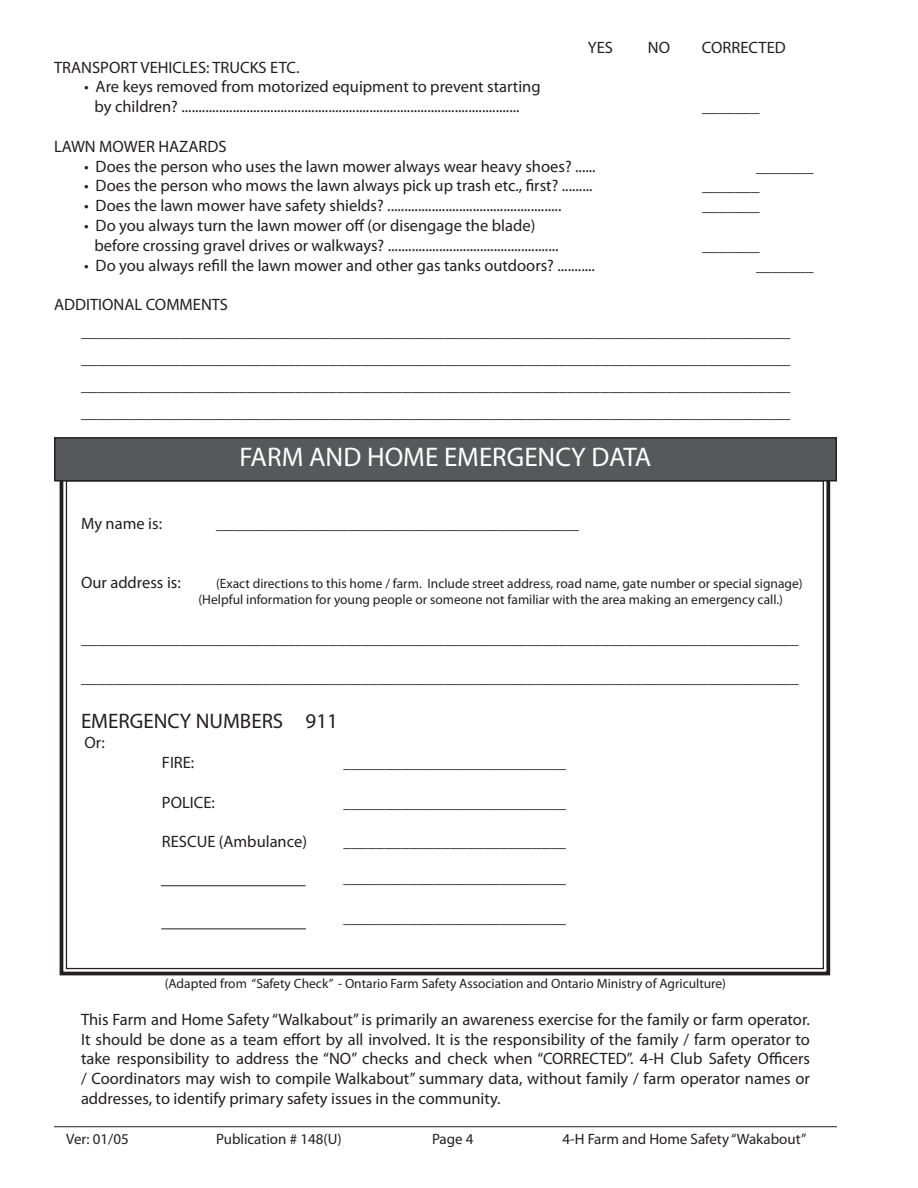
<style>
.page{position:relative;width:918px;height:1188px;background:#fff}
.page>*{position:absolute;margin:0;border:0;box-sizing:border-box;transform-origin:0 0}
.t1{font:27px "Myriad Pro";color:#fff}
.t2{font:21px "Myriad Pro";color:#231f20}
.t3{font:16.5px/19.8px "Myriad Pro";color:#231f20;text-align:justify}
.t4{font:15px "Myriad Pro";color:#231f20}
.t5{font:13.5px "Myriad Pro";color:#231f20}
</style>
<div class="page">
<hr style="left:54px;top:1126px;width:783px;height:1px;background:#231f20">
<svg style="left:58px;top:481px;width:774px;height:495px"></svg>
<hr style="left:161px;top:885px;width:145px;height:1px;background:#231f20">
<hr style="left:161px;top:928px;width:145px;height:1px;background:#231f20">
<div style="left:55px;top:438px;width:781px;height:43px;background:#57585a"></div>
<div style="left:54px;top:437px;width:783px;height:44px;border:2px solid #231f20"></div>
<p class="t3" style="left:54px;top:57px;width:247px">TRANSPORT VEHICLES: TRUCKS ETC.</p>
<p class="t3" style="left:84px;top:77px;width:458px">• Are keys removed from motorized equipment to prevent starting</p>
<p class="t3" style="left:94px;top:97px;width:427px">by children? ...................................................................................................</p>
<p class="t3" style="left:588px;top:37px;width:27px">YES</p>
<p class="t3" style="left:648px;top:37px;width:24px">NO</p>
<p class="t3" style="left:702px;top:37px;width:85px">CORRECTED</p>
<p class="t3" style="left:702px;top:97px;width:59px">_______</p>
<p class="t3" style="left:54px;top:136px;width:174px">LAWN MOWER HAZARDS</p>
<p class="t3" style="left:84px;top:156px;width:513px">• Does the person who uses the lawn mower always wear heavy shoes? ......</p>
<p class="t3" style="left:84px;top:176px;width:510px">• Does the person who mows the lawn always pick up trash etc., first? .........</p>
<p class="t3" style="left:84px;top:196px;width:479px">• Does the lawn mower have safety shields? ...................................................</p>
<p class="t3" style="left:84px;top:215px;width:453px">• Do you always turn the lawn mower off (or disengage the blade)</p>
<p class="t3" style="left:94px;top:235px;width:466px">before crossing gravel drives or walkways? ..................................................</p>
<p class="t3" style="left:84px;top:255px;width:513px">• Do you always refill the lawn mower and other gas tanks outdoors? ...........</p>
<p class="t3" style="left:756px;top:156px;width:59px">_______</p>
<p class="t3" style="left:702px;top:176px;width:59px">_______</p>
<p class="t3" style="left:702px;top:196px;width:59px">_______</p>
<p class="t3" style="left:702px;top:235px;width:59px">_______</p>
<p class="t3" style="left:756px;top:255px;width:59px">_______</p>
<p class="t3" style="left:54px;top:295px;width:176px">ADDITIONAL COMMENTS</p>
<p class="t3" style="left:81px;top:322px;width:711px">______________________________________________________________________________________</p>
<p class="t3" style="left:81px;top:349px;width:711px">______________________________________________________________________________________</p>
<p class="t3" style="left:81px;top:376px;width:711px">______________________________________________________________________________________</p>
<p class="t3" style="left:81px;top:403px;width:711px">______________________________________________________________________________________</p>
<p class="t3" style="left:81px;top:513px;width:83px">My name is:</p>
<p class="t1" style="left:240px;top:441px;width:413px">FARM AND HOME EMERGENCY DATA</p>
<p class="t3" style="left:216px;top:513px;width:365px">____________________________________________</p>
<p class="t3" style="left:81px;top:572px;width:101px">Our address is:</p>
<p class="t5" style="left:216px;top:575px;width:588px">(Exact directions to this home / farm. Include street address, road name, gate number or special signage)</p>
<p class="t5" style="left:198px;top:591px;width:586px">(Helpful information for young people or someone not familiar with the area making an emergency call.)</p>
<p class="t3" style="left:81px;top:628px;width:719px">_______________________________________________________________________________________</p>
<p class="t3" style="left:81px;top:668px;width:719px">_______________________________________________________________________________________</p>
<p class="t2" style="left:81px;top:708px;width:258px">EMERGENCY NUMBERS 911</p>
<p class="t3" style="left:84px;top:733px;width:22px">Or:</p>
<p class="t3" style="left:162px;top:752px;width:34px">FIRE:</p>
<p class="t3" style="left:343px;top:752px;width:224px">___________________________</p>
<p class="t3" style="left:162px;top:792px;width:54px">POLICE:</p>
<p class="t3" style="left:343px;top:792px;width:224px">___________________________</p>
<p class="t3" style="left:162px;top:832px;width:147px">RESCUE (Ambulance)</p>
<p class="t3" style="left:343px;top:832px;width:224px">___________________________</p>
<p class="t3" style="left:343px;top:868px;width:224px">___________________________</p>
<p class="t3" style="left:343px;top:907px;width:224px">___________________________</p>
<p class="t5" style="left:165px;top:975px;width:563px">(Adapted from “Safety Check” - Ontario Farm Safety Association and Ontario Ministry of Agriculture)</p>
<p class="t3" style="left:81px;top:1009px;width:731px">This Farm and Home Safety “Walkabout” is primarily an awareness exercise for the family or farm operator.<br>It should be done as a team effort by all involved. It is the responsibility of the family / farm operator to take responsibility to address the “NO” checks and check when “CORRECTED”. 4-H Club Safety Officers / Coordinators may wish to compile Walkabout” summary data, without family / farm operator names or addresses, to identify primary safety issues in the community.</p>
<p class="t4" style="left:66px;top:1129px;width:64px">Ver: 01/05</p>
<p class="t4" style="left:216px;top:1129px;width:127px">Publication # 148(U)</p>
<p class="t4" style="left:432px;top:1129px;width:32px">Page</p>
<p class="t4" style="left:562px;top:1129px;width:245px">4-H Farm and Home Safety “Wakabout”</p>
</div>
